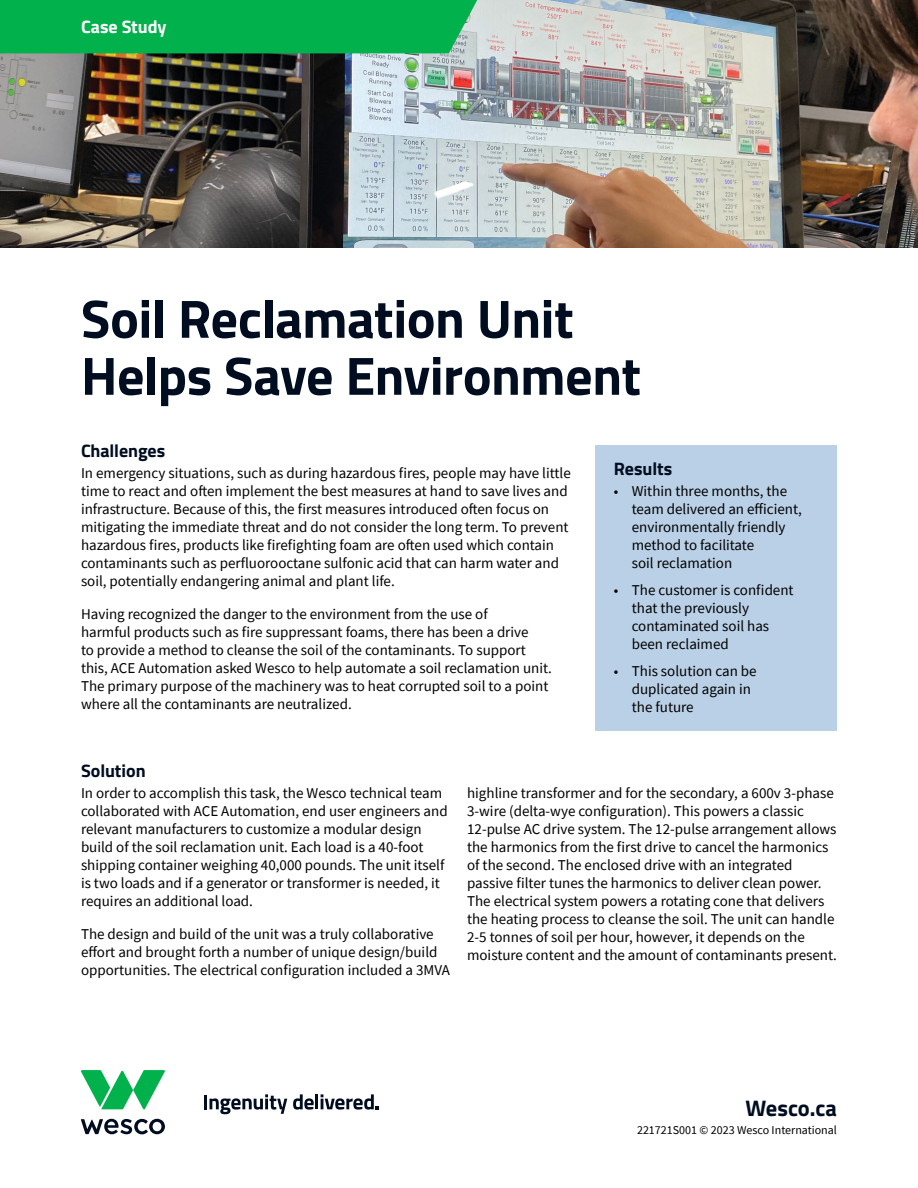
<style>
.page{position:relative;width:918px;height:1188px;background:#fff}
.page>*{position:absolute;margin:0;border:0;box-sizing:border-box;transform-origin:0 0}
.t1{font:700 54px/57px "Titillium Web";letter-spacing:-.01em;color:#000d20}
.t2{font:700 22.5px "Titillium Web";color:#000d20}
.t3{font:700 18px "Titillium Web";letter-spacing:-.005em;color:#000d20}
.t4{font:700 18px "Titillium Web";color:#fff}
.t5{font:15px/18px "Source Sans Pro";color:#000}
.t6{font:12px "Source Sans Pro";color:#000}
</style>
<div class="page">
<img style="left:0;top:0;width:918px;height:248px">
<svg style="left:81px;top:1119px;width:84px;height:15px"></svg>
<svg style="left:81px;top:1070px;width:84px;height:39px"></svg>
<hr style="left:204px;top:1095px;width:3px;height:14px;background:#000d20">
<svg style="left:209px;top:1094px;width:78px;height:20px"></svg>
<svg style="left:293px;top:1094px;width:86px;height:16px"></svg>
<div style="left:0;top:0;width:477px;height:53px;background:#00b14c"></div>
<div style="left:596px;top:445px;width:241px;height:285px;background:#b9d0e6"></div>
<p class="t4" style="left:81px;top:13px;width:87px">Case Study</p>
<h1 class="t1" style="left:81px;top:288px;width:561px">Soil Reclamation Unit<br>Helps Save Environment</h1>
<p class="t3" style="left:81px;top:437px;width:86px">Challenges</p>
<p class="t5" style="left:81px;top:464px;width:491px">In emergency situations, such as during hazardous fires, people may have little time to react and often implement the best measures at hand to save lives and infrastructure. Because of this, the first measures introduced often focus on mitigating the immediate threat and do not consider the long term. To prevent hazardous fires, products like firefighting foam are often used which contain contaminants such as perfluorooctane sulfonic acid that can harm water and soil, potentially endangering animal and plant life.</p>
<p class="t5" style="left:81px;top:605px;width:473px">Having recognized the danger to the environment from the use of<br>harmful products such as fire suppressant foams, there has been a drive<br>to provide a method to cleanse the soil of the contaminants. To support this, ACE Automation asked Wesco to help automate a soil reclamation unit.<br>The primary purpose of the machinery was to heat corrupted soil to a point where all the contaminants are neutralized.</p>
<p class="t3" style="left:614px;top:455px;width:60px">Results</p>
<p class="t5" style="left:632px;top:482px;width:172px;text-indent:-18px">• Within three months, the team delivered an efficient, environmentally friendly method to facilitate<br>soil reclamation</p>
<p class="t5" style="left:632px;top:581px;width:163px;text-indent:-18px">• The customer is confident that the previously contaminated soil has been reclaimed</p>
<p class="t5" style="left:632px;top:662px;width:126px;text-indent:-18px">• This solution can be duplicated again in the future</p>
<p class="t3" style="left:81px;top:757px;width:66px">Solution</p>
<p class="t5" style="left:81px;top:784px;width:368px">In order to accomplish this task, the Wesco technical team collaborated with ACE Automation, end user engineers and relevant manufacturers to customize a modular design build of the soil reclamation unit. Each load is a 40-foot shipping container weighing 40,000 pounds. The unit itself is two loads and if a generator or transformer is needed, it requires an additional load.</p>
<p class="t5" style="left:81px;top:925px;width:371px">The design and build of the unit was a truly collaborative effort and brought forth a number of unique design/build opportunities. The electrical configuration included a 3MVA</p>
<p class="t5" style="left:467px;top:784px;width:371px">highline transformer and for the secondary, a 600v 3-phase 3-wire (delta-wye configuration). This powers a classic 12-pulse AC drive system. The 12-pulse arrangement allows the harmonics from the first drive to cancel the harmonics of the second. The enclosed drive with an integrated passive filter tunes the harmonics to deliver clean power.<br>The electrical system powers a rotating cone that delivers the heating process to cleanse the soil. The unit can handle 2-5 tonnes of soil per hour, however, it depends on the moisture content and the amount of contaminants present.</p>
<h2 class="t2" style="left:745px;top:1091px;width:93px">Wesco.ca</h2>
<p class="t6" style="left:637px;top:1122px;width:201px">221721S001 © 2023 Wesco International</p>
</div>
